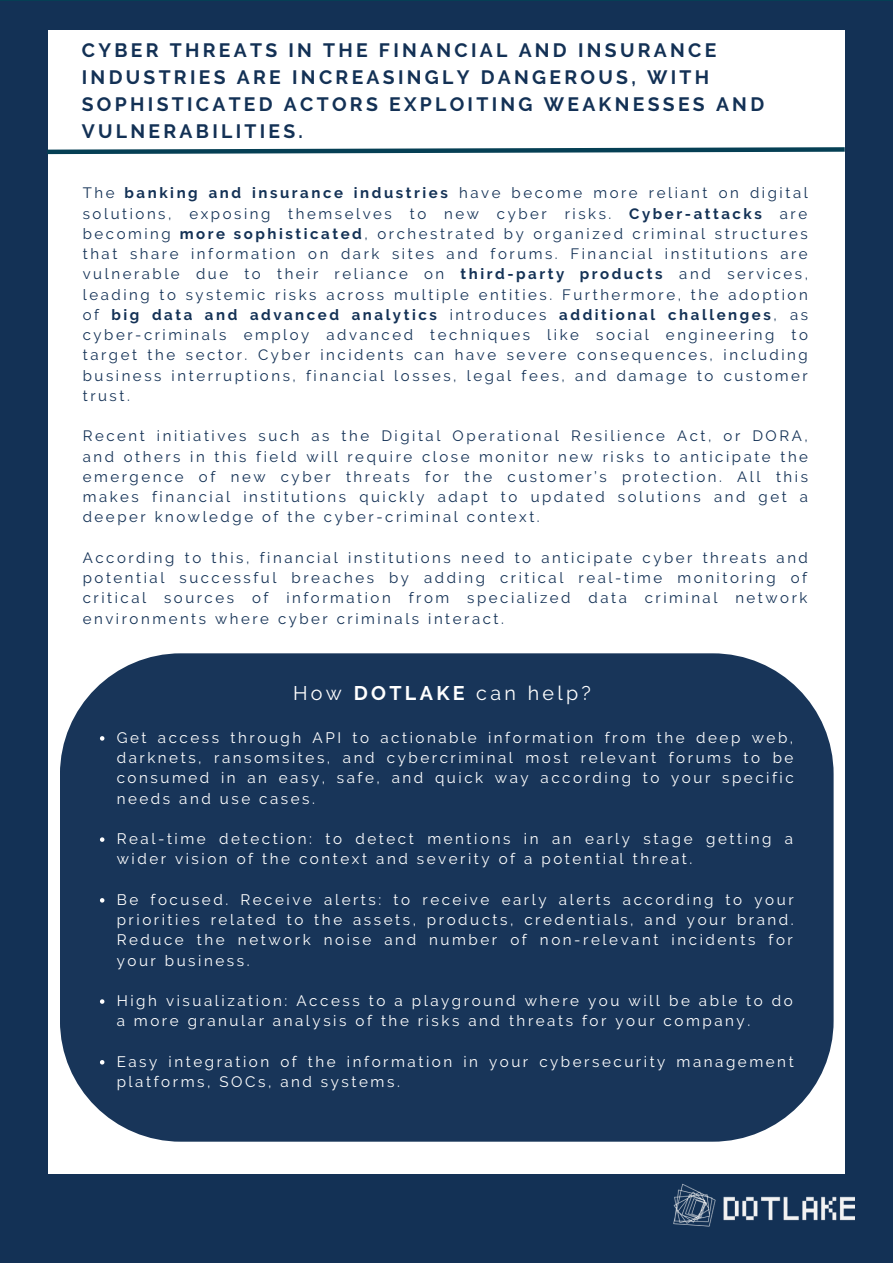
<style>
.page{position:relative;width:893px;height:1264px;background:#fff}
.page>*{position:absolute;margin:0;border:0;box-sizing:border-box;transform-origin:0 0}
.t1{font:19.65px "Raleway";letter-spacing:.17em;color:#fff}
.t2{font:700 19.35px/27px "Raleway";letter-spacing:.17em;color:#133155}
.t3{font:15.15px/20.2px "Raleway";letter-spacing:.17em;color:#fff}
.t4{font:15px/20.2px "Raleway";letter-spacing:.17em;color:#133155;text-align:justify}
.s1{font-weight:700}
</style>
<div class="page">
<div style="left:0;top:1px;width:892px;height:1261px;background:#133155"></div>
<div style="left:48px;top:30px;width:796px;height:1143px;background:#fff"></div>
<div style="left:60px;top:653px;width:773px;height:488px;background:#133155;border-radius:121px"></div>
<img style="left:673px;top:1183px;width:181px;height:44px">
<svg style="left:100px;top:736px;width:4px;height:4px"></svg>
<svg style="left:100px;top:837px;width:4px;height:4px"></svg>
<svg style="left:100px;top:898px;width:4px;height:4px"></svg>
<svg style="left:100px;top:999px;width:4px;height:4px"></svg>
<svg style="left:100px;top:1060px;width:4px;height:4px"></svg>
<svg style="left:47px;top:145px;width:798px;height:11px"></svg>
<p class="t2" style="left:82px;top:36px;width:683px">CYBER THREATS IN THE FINANCIAL AND INSURANCE INDUSTRIES ARE INCREASINGLY DANGEROUS, WITH SOPHISTICATED ACTORS EXPLOITING WEAKNESSES AND VULNERABILITIES.</p>
<p class="t4" style="left:83px;top:183px;width:726px">The <span class="s1">banking and insurance industries</span> have become more reliant on digital solutions, exposing themselves to new cyber risks. <span class="s1">Cyber-attacks</span> are becoming <span class="s1">more sophisticated</span>, orchestrated by organized criminal structures that share information on dark sites and forums. Financial institutions are vulnerable due to their reliance on <span class="s1">third-party products</span> and services, leading to systemic risks across multiple entities. Furthermore, the adoption of <span class="s1">big data and advanced analytics</span> introduces <span class="s1">additional challenges</span>, as cyber-criminals employ advanced techniques like social engineering to target the sector. Cyber incidents can have severe consequences, including business interruptions, financial losses, legal fees, and damage to customer trust.</p>
<p class="t4" style="left:83px;top:426px;width:726px">Recent initiatives such as the Digital Operational Resilience Act, or DORA, and others in this field will require close monitor new risks to anticipate the emergence of new cyber threats for the customer’s protection. All this makes financial institutions quickly adapt to updated solutions and get a deeper knowledge of the cyber-criminal context.</p>
<p class="t4" style="left:83px;top:547px;width:726px">According to this, financial institutions need to anticipate cyber threats and potential successful breaches by adding critical real-time monitoring of critical sources of information from specialized data criminal network environments where cyber criminals interact.</p>
<p class="t1" style="left:293px;top:681px;width:299px">How <span class="s1">DOTLAKE</span> can help?</p>
<p class="t3" style="left:117px;top:727px;width:678px;text-align:justify">Get access through API to actionable information from the deep web, darknets, ransomsites, and cybercriminal most relevant forums to be consumed in an easy, safe, and quick way according to your specific needs and use cases.</p>
<p class="t3" style="left:117px;top:828px;width:677px">Real-time detection: to detect mentions in an early stage getting a wider vision of the context and severity of a potential threat.</p>
<p class="t3" style="left:117px;top:889px;width:678px;text-align:justify">Be focused. Receive alerts: to receive early alerts according to your priorities related to the assets, products, credentials, and your brand.<br>Reduce the network noise and number of non-relevant incidents for your business.</p>
<p class="t3" style="left:117px;top:990px;width:677px">High visualization: Access to a playground where you will be able to do a more granular analysis of the risks and threats for your company.</p>
<p class="t3" style="left:117px;top:1051px;width:678px">Easy integration of the information in your cybersecurity management platforms, SOCs, and systems.</p>
</div>
